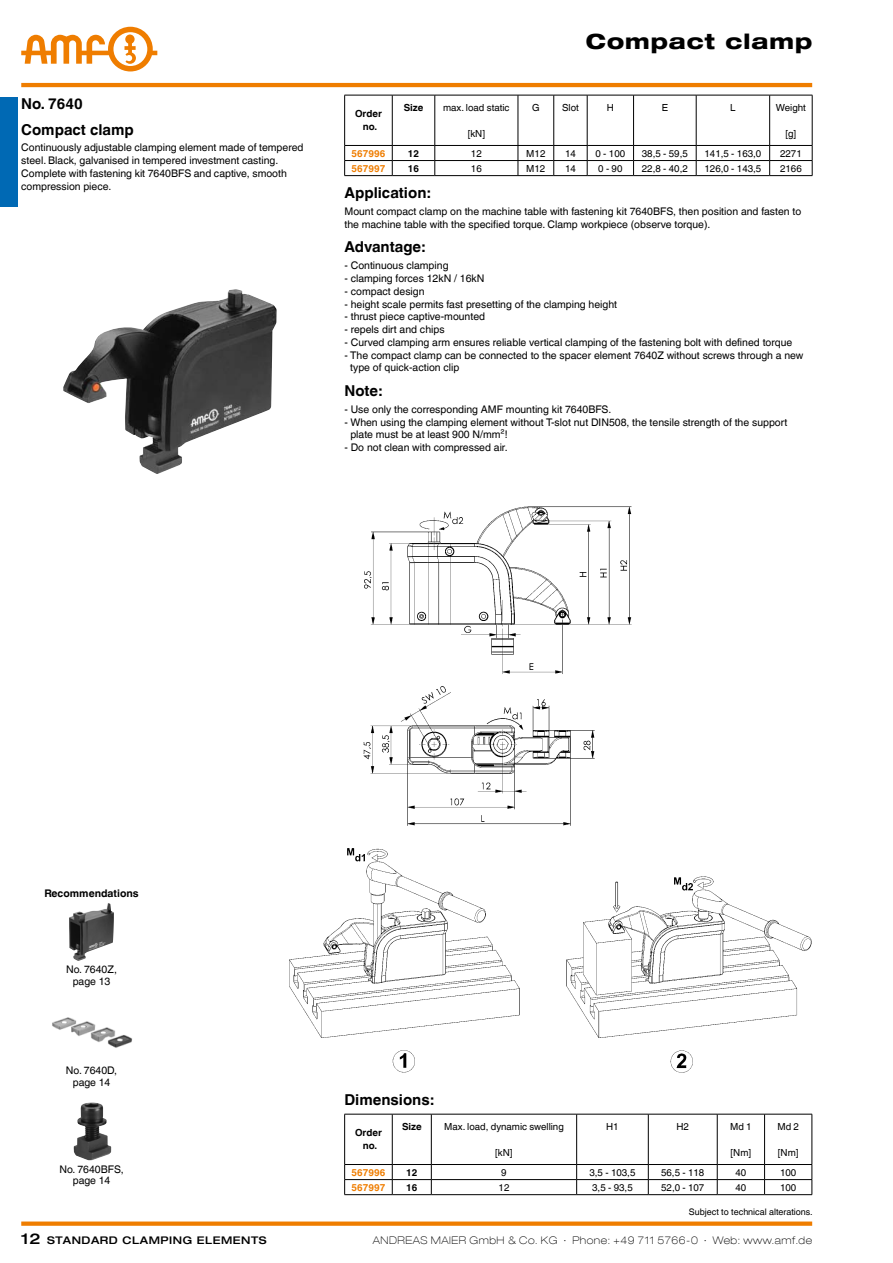
<style>
.page{position:relative;width:893px;height:1263px;background:#fff}
.page>*{position:absolute;margin:0;border:0;box-sizing:border-box;transform-origin:0 0}
.t1{font:800 expanded 21px "Helvetica Neue LT Com";letter-spacing:.05em;color:#000}
.t2{font:700 15px "Helvetica World";color:#000}
.t3{font:10.5px/12.8px "Helvetica World";color:#000}
.t4{font:100 expanded 10.5px "Helvetica Neue LT Com";letter-spacing:.05em;color:#000}
.t5{font:500 expanded 10.5px "Helvetica Neue LT Com";letter-spacing:.05em;color:#000}
.t6{font:700 10.5px "Helvetica World";color:#000}
.t7{font:9.75px "Helvetica World";color:#000}
.t8{font:700 9.75px/12.8px "Helvetica World";color:#000;text-align:center}
.t9{font:700 9.75px "Helvetica World";color:#ef7d00}
.t10{font:9px "Helvetica World";color:#000}
.s1{font-size:15px}
</style>
<div class="page">
<hr style="left:21px;top:83px;width:791px;height:4px;background:#ef7d00">
<svg style="left:21px;top:27px;width:136px;height:44px"></svg>
<div style="left:21px;top:1221px;width:791px;height:5px;background:#ef7d00"></div>
<div style="left:0;top:98px;width:17px;height:109px;background:#0069b4"></div>
<img style="left:69px;top:903px;width:45px;height:58px">
<svg style="left:344px;top:1114px;width:469px;height:81px"></svg>
<hr style="left:344px;top:1194px;width:48px;height:1px;background:#000">
<hr style="left:392px;top:1194px;width:39px;height:1px;background:#000">
<hr style="left:431px;top:1194px;width:146px;height:1px;background:#000">
<hr style="left:577px;top:1194px;width:71px;height:1px;background:#000">
<hr style="left:648px;top:1194px;width:69px;height:1px;background:#000">
<hr style="left:717px;top:1194px;width:48px;height:1px;background:#000">
<hr style="left:765px;top:1194px;width:47px;height:1px;background:#000">
<img style="left:289px;top:848px;width:523px;height:225px">
<img style="left:363px;top:506px;width:269px;height:320px">
<img style="left:63px;top:289px;width:214px;height:185px">
<img style="left:52px;top:1017px;width:81px;height:31px">
<img style="left:74px;top:1102px;width:37px;height:58px">
<svg style="left:344px;top:95px;width:469px;height:81px"></svg>
<hr style="left:344px;top:175px;width:48px;height:1px;background:#000">
<hr style="left:392px;top:175px;width:43px;height:1px;background:#000">
<hr style="left:435px;top:175px;width:83px;height:1px;background:#000">
<hr style="left:518px;top:175px;width:36px;height:1px;background:#000">
<hr style="left:554px;top:175px;width:33px;height:1px;background:#000">
<hr style="left:587px;top:175px;width:47px;height:1px;background:#000">
<hr style="left:634px;top:175px;width:62px;height:1px;background:#000">
<hr style="left:696px;top:175px;width:74px;height:1px;background:#000">
<hr style="left:770px;top:175px;width:42px;height:1px;background:#000">
<h2 class="t2" style="left:21px;top:95px;width:63px">No. 7640</h2>
<h2 class="t2" style="left:21px;top:121px;width:114px">Compact clamp</h2>
<p class="t3" style="left:21px;top:141px;width:284px">Continuously adjustable clamping element made of tempered steel. Black, galvanised in tempered investment casting.<br>Complete with fastening kit 7640BFS and captive, smooth compression piece.</p>
<p class="t8" style="left:355px;top:108px;width:28px">Order no.</p>
<p class="t8" style="left:404px;top:101px;width:21px">Size</p>
<p class="t7" style="left:443px;top:102px;width:68px">max. load static</p>
<p class="t7" style="left:468px;top:128px;width:19px">[kN]</p>
<h1 class="t1" style="left:586px;top:28px;width:228px">Compact clamp</h1>
<p class="t7" style="left:532px;top:102px;width:9px">G</p>
<p class="t7" style="left:562px;top:102px;width:18px">Slot</p>
<p class="t7" style="left:607px;top:102px;width:9px">H</p>
<p class="t7" style="left:662px;top:102px;width:8px">E</p>
<p class="t7" style="left:730px;top:102px;width:7px">L</p>
<p class="t7" style="left:776px;top:102px;width:31px">Weight</p>
<p class="t7" style="left:785px;top:128px;width:12px">[g]</p>
<p class="t9" style="left:352px;top:148px;width:35px">567996</p>
<p class="t8" style="left:408px;top:147px;width:13px">12</p>
<p class="t7" style="left:471px;top:148px;width:12px">12</p>
<p class="t7" style="left:526px;top:148px;width:21px">M12</p>
<p class="t7" style="left:565px;top:148px;width:12px">14</p>
<p class="t7" style="left:595px;top:148px;width:31px">0 - 100</p>
<p class="t7" style="left:642px;top:148px;width:47px">38,5 - 59,5</p>
<p class="t7" style="left:704px;top:148px;width:58px">141,5 - 163,0</p>
<p class="t7" style="left:780px;top:148px;width:23px">2271</p>
<p class="t9" style="left:352px;top:163px;width:35px">567997</p>
<p class="t8" style="left:408px;top:162px;width:13px">16</p>
<p class="t7" style="left:471px;top:163px;width:12px">16</p>
<p class="t7" style="left:526px;top:163px;width:21px">M12</p>
<p class="t7" style="left:565px;top:163px;width:12px">14</p>
<p class="t7" style="left:598px;top:163px;width:26px">0 - 90</p>
<p class="t7" style="left:642px;top:163px;width:47px">22,8 - 40,2</p>
<p class="t7" style="left:704px;top:163px;width:58px">126,0 - 143,5</p>
<p class="t7" style="left:780px;top:163px;width:23px">2166</p>
<h2 class="t2" style="left:344px;top:184px;width:88px">Application:</h2>
<p class="t3" style="left:344px;top:205px;width:458px">Mount compact clamp on the machine table with fastening kit 7640BFS, then position and fasten to the machine table with the specified torque. Clamp workpiece (observe torque).</p>
<h2 class="t2" style="left:344px;top:238px;width:82px">Advantage:</h2>
<p class="t3" style="left:344px;top:259px;width:106px">- Continuous clamping</p>
<p class="t3" style="left:344px;top:272px;width:142px">- clamping forces 12kN / 16kN</p>
<p class="t3" style="left:344px;top:285px;width:82px">- compact design</p>
<p class="t3" style="left:344px;top:298px;width:274px">- height scale permits fast presetting of the clamping height</p>
<p class="t3" style="left:344px;top:310px;width:142px">- thrust piece captive-mounted</p>
<p class="t3" style="left:344px;top:323px;width:102px">- repels dirt and chips</p>
<p class="t3" style="left:344px;top:336px;width:449px">- Curved clamping arm ensures reliable vertical clamping of the fastening bolt with defined torque</p>
<p class="t3" style="left:350px;top:349px;width:455px;text-indent:-6px">- The compact clamp can be connected to the spacer element 7640Z without screws through a new type of quick-action clip</p>
<h2 class="t2" style="left:344px;top:382px;width:39px">Note:</h2>
<p class="t3" style="left:344px;top:403px;width:268px">- Use only the corresponding AMF mounting kit 7640BFS.</p>
<p class="t3" style="left:350px;top:415px;width:438px;text-indent:-6px">- When using the clamping element without T-slot nut DIN508, the tensile strength of the support plate must be at least 900 N/mm²!</p>
<p class="t3" style="left:344px;top:441px;width:165px">- Do not clean with compressed air.</p>
<p class="t6" style="left:44px;top:887px;width:96px">Recommendations</p>
<p class="t3" style="left:66px;top:964px;width:52px;line-height:11.7px;text-align:center">No. 7640Z, page 13</p>
<p class="t3" style="left:66px;top:1064px;width:53px;line-height:11.7px;text-align:center">No. 7640D, page 14</p>
<p class="t3" style="left:59px;top:1163px;width:66px;line-height:11.7px;text-align:center">No. 7640BFS, page 14</p>
<h2 class="t2" style="left:344px;top:1091px;width:91px">Dimensions:</h2>
<p class="t8" style="left:355px;top:1127px;width:28px">Order no.</p>
<p class="t8" style="left:402px;top:1120px;width:21px">Size</p>
<p class="t7" style="left:444px;top:1120px;width:121px">Max. load, dynamic swelling</p>
<p class="t7" style="left:495px;top:1147px;width:19px">[kN]</p>
<p class="t7" style="left:606px;top:1120px;width:14px">H1</p>
<p class="t7" style="left:676px;top:1120px;width:14px">H2</p>
<p class="t7" style="left:730px;top:1120px;width:23px">Md 1</p>
<p class="t7" style="left:731px;top:1147px;width:22px">[Nm]</p>
<p class="t7" style="left:777px;top:1120px;width:23px">Md 2</p>
<p class="t7" style="left:778px;top:1147px;width:22px">[Nm]</p>
<p class="t9" style="left:352px;top:1167px;width:35px">567996</p>
<p class="t8" style="left:406px;top:1166px;width:13px">12</p>
<p class="t7" style="left:501px;top:1167px;width:7px">9</p>
<p class="t7" style="left:589px;top:1167px;width:47px">3,5 - 103,5</p>
<p class="t7" style="left:661px;top:1167px;width:45px">56,5 - 118</p>
<p class="t7" style="left:735px;top:1167px;width:12px">40</p>
<p class="t7" style="left:780px;top:1167px;width:18px">100</p>
<p class="t9" style="left:352px;top:1182px;width:35px">567997</p>
<p class="t8" style="left:406px;top:1181px;width:13px">16</p>
<p class="t7" style="left:499px;top:1182px;width:12px">12</p>
<p class="t7" style="left:592px;top:1182px;width:42px">3,5 - 93,5</p>
<p class="t7" style="left:661px;top:1182px;width:45px">52,0 - 107</p>
<p class="t7" style="left:735px;top:1182px;width:12px">40</p>
<p class="t7" style="left:780px;top:1182px;width:18px">100</p>
<p class="t10" style="left:689px;top:1207px;width:125px">Subject to technical alterations.</p>
<p class="t5" style="left:21px;top:1233px;width:246px"><span class="s1">12</span> STANDARD CLAMPING ELEMENTS</p>
<p class="t4" style="left:373px;top:1233px;width:441px">ANDREAS MAIER GmbH &amp; Co. KG ∙ Phone: +49 711 5766-0 ∙ Web: www.amf.de</p>
</div>
